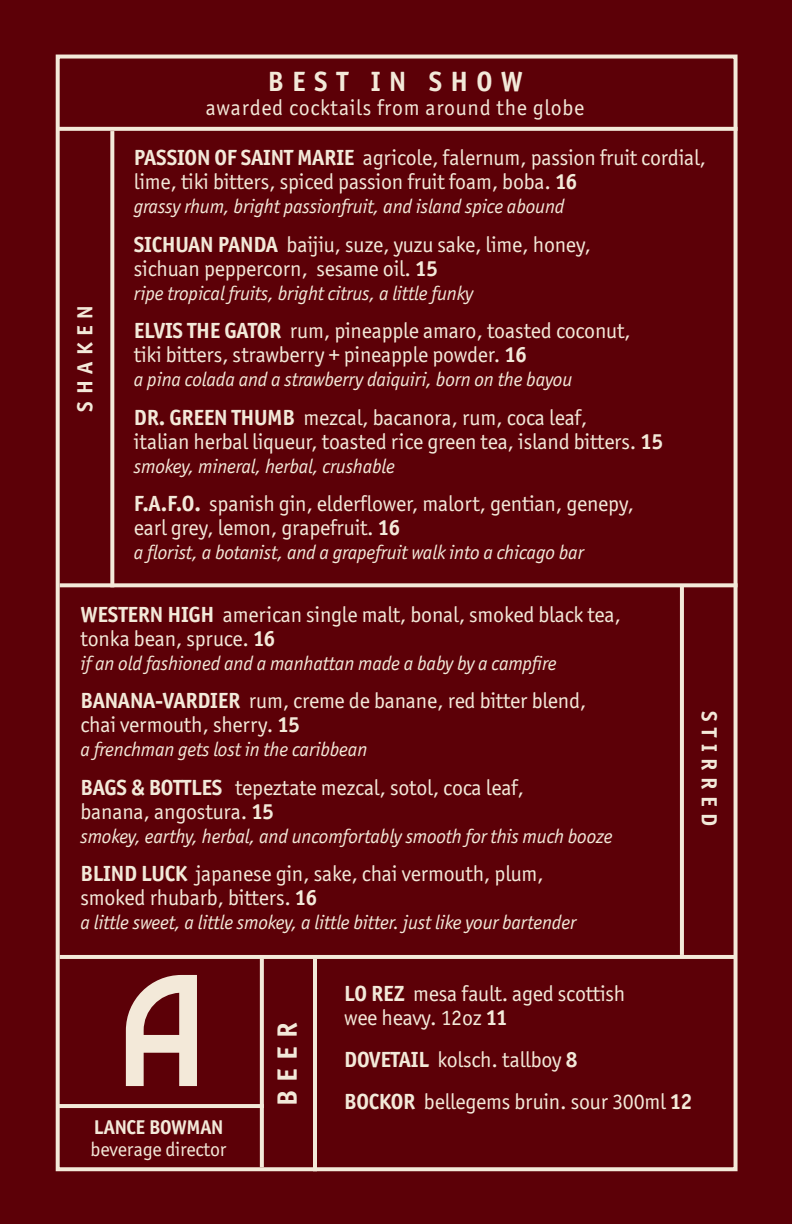
<style>
.page{position:relative;width:792px;height:1224px;background:#5c0007}
.page>*{position:absolute;margin:0;border:0;box-sizing:border-box;transform-origin:0 0}
.t1{font:700 28px "Officina Sans ITC Std";letter-spacing:.3em;color:#f3e9d9}
.t2{font:22px/24px "Officina Sans ITC Std";letter-spacing:-.01em;color:#f3e9d9}
.t3{font:22px "Officina Sans ITC Std";letter-spacing:.03em;color:#f3e9d9}
.t4{font:700 22px "Officina Sans ITC Std";letter-spacing:.3em;color:#f3e9d9}
.t5{font:italic 20px "Officina Sans ITC Std";letter-spacing:-.01em;color:#f3e9d9}
.t6{font:20px/22px "Officina Sans ITC Std";letter-spacing:-.01em;color:#f3e9d9}
.s1{font-weight:700}
</style>
<div class="page">
<div style="left:56px;top:55px;width:682px;height:1116px;border:4px solid #f3e9d9"></div>
<svg style="left:126px;top:975px;width:71px;height:111px"></svg>
<svg style="left:57px;top:127px;width:681px;height:4px;background:#ecdfd0"></svg>
<svg style="left:110px;top:131px;width:4px;height:452px;background:#e6d5c7"></svg>
<svg style="left:260px;top:959px;width:4px;height:208px"></svg>
<svg style="left:680px;top:587px;width:4px;height:368px"></svg>
<svg style="left:60px;top:583px;width:678px;height:4px;background:#e6d6c7"></svg>
<hr style="left:60px;top:955px;width:677px;height:4px;background:#f3e9d9">
<hr style="left:313px;top:959px;width:4px;height:212px;background:#f3e9d9">
<hr style="left:57px;top:1104px;width:207px;height:4px;background:#f3e9d9">
<p class="t4" style="left:71px;top:412px;width:108px;rotate:-90deg">SHAKEN</p>
<p class="t1" style="left:268px;top:64px;width:256px">BEST IN SHOW</p>
<p class="t3" style="left:206px;top:95px;width:380px">awarded cocktails from around the globe</p>
<p class="t2" style="left:134px;top:146px;width:574px"><span class="s1">PASSION OF SAINT MARIE</span> agricole, falernum, passion fruit cordial, lime, tiki bitters, spiced passion fruit foam, boba. <span class="s1">16</span></p>
<p class="t5" style="left:134px;top:195px;width:432px">grassy rhum, bright passionfruit, and island spice abound</p>
<p class="t2" style="left:134px;top:232px;width:459px"><span class="s1">SICHUAN PANDA</span> baijiu, suze, yuzu sake, lime, honey, sichuan peppercorn, sesame oil. <span class="s1">15</span></p>
<p class="t5" style="left:134px;top:282px;width:341px">ripe tropical fruits, bright citrus, a little funky</p>
<p class="t2" style="left:134px;top:319px;width:498px"><span class="s1">ELVIS THE GATOR</span> rum, pineapple amaro, toasted coconut, tiki bitters, strawberry + pineapple powder. <span class="s1">16</span></p>
<p class="t5" style="left:134px;top:368px;width:440px">a pina colada and a strawberry daiquiri, born on the bayou</p>
<p class="t2" style="left:134px;top:405px;width:531px"><span class="s1">DR. GREEN THUMB</span> mezcal, bacanora, rum, coca leaf,<br>italian herbal liqueur, toasted rice green tea, island bitters. <span class="s1">15</span></p>
<p class="t5" style="left:134px;top:455px;width:263px">smokey, mineral, herbal, crushable</p>
<p class="t2" style="left:134px;top:491px;width:502px"><span class="s1">F.A.F.O.</span> spanish gin, elderflower, malort, gentian, genepy, earl grey, lemon, grapefruit. <span class="s1">16</span></p>
<p class="t5" style="left:134px;top:541px;width:451px">a florist, a botanist, and a grapefruit walk into a chicago bar</p>
<p class="t2" style="left:81px;top:602px;width:542px"><span class="s1">WESTERN HIGH</span> american single malt, bonal, smoked black tea, tonka bean, spruce. <span class="s1">16</span></p>
<p class="t5" style="left:81px;top:652px;width:478px">if an old fashioned and a manhattan made a baby by a campfire</p>
<p class="t2" style="left:81px;top:689px;width:507px"><span class="s1">BANANA-VARDIER</span> rum, creme de banane, red bitter blend, chai vermouth, sherry. <span class="s1">15</span></p>
<p class="t5" style="left:81px;top:738px;width:288px">a frenchman gets lost in the caribbean</p>
<p class="t2" style="left:81px;top:775px;width:445px"><span class="s1">BAGS &amp; BOTTLES</span> tepeztate mezcal, sotol, coca leaf, banana, angostura. <span class="s1">15</span></p>
<p class="t5" style="left:81px;top:825px;width:534px">smokey, earthy, herbal, and uncomfortably smooth for this much booze</p>
<p class="t2" style="left:81px;top:861px;width:465px"><span class="s1">BLIND LUCK</span> japanese gin, sake, chai vermouth, plum, smoked rhubarb, bitters. <span class="s1">16</span></p>
<p class="t5" style="left:81px;top:911px;width:497px">a little sweet, a little smokey, a little bitter. just like your bartender</p>
<p class="t4" style="left:723px;top:711px;width:117px;rotate:90deg">STIRRED</p>
<p class="t6" style="left:91px;top:1116px;width:137px"><span class="s1">LANCE BOWMAN </span>beverage director</p>
<p class="t1" style="left:270px;top:1106px;width:85px;rotate:-90deg">BEER</p>
<p class="t2" style="left:344px;top:981px;width:283px"><span class="s1">LO REZ</span> mesa fault. aged scottish wee heavy. 12oz <span class="s1">11</span></p>
<p class="t2" style="left:344px;top:1047px;width:235px"><span class="s1">DOVETAIL</span> kolsch. tallboy <span class="s1">8</span></p>
<p class="t2" style="left:344px;top:1089px;width:350px"><span class="s1">BOCKOR</span> bellegems bruin. sour 300ml <span class="s1">12</span></p>
</div>
